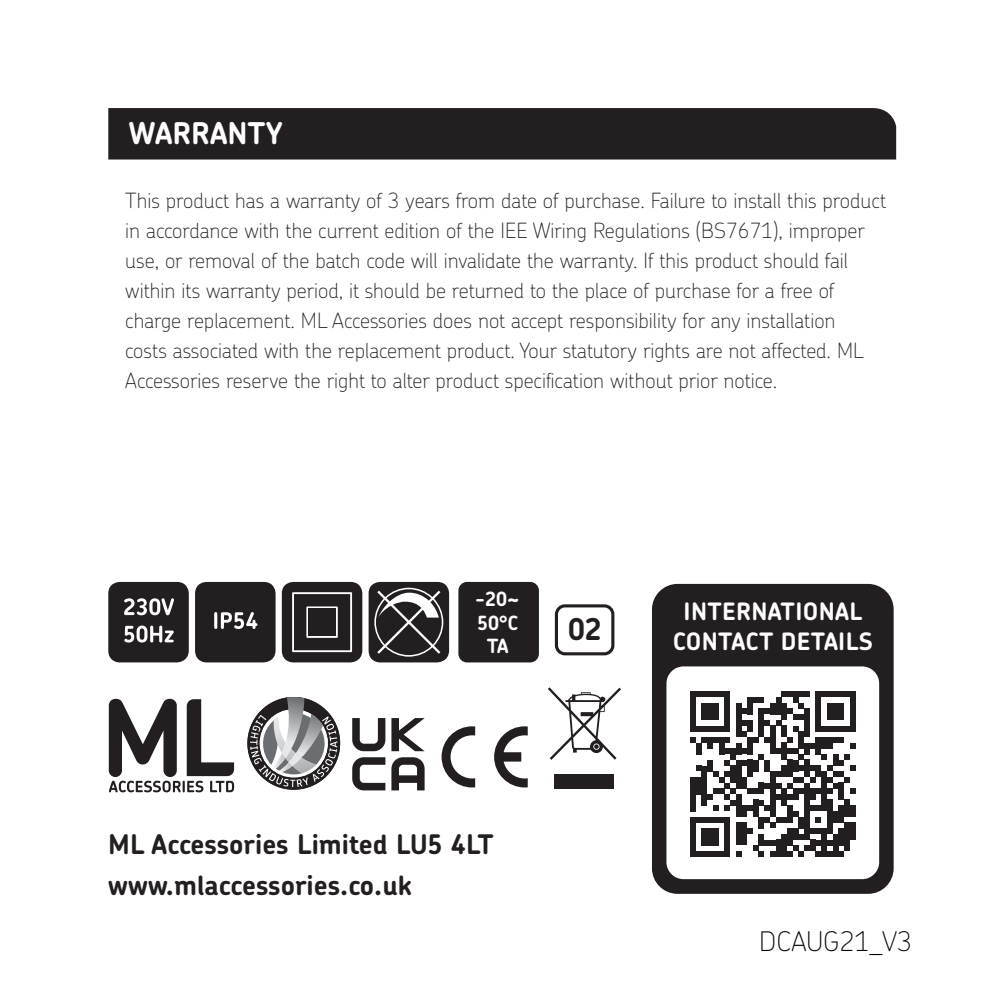
<style>
.page{position:relative;width:1004px;height:1004px;background:#fff}
.page>*{position:absolute;margin:0;border:0;box-sizing:border-box;transform-origin:0 0}
.t1{font:700 30px "Chevin Pro";color:#fff}
.t2{font:700 30px "Chevin Pro";color:#231f20}
.t3{font:700 27px "Chevin Pro";color:#231f20}
.t4{font:100 27px "Chevin Pro";color:#080302}
.t5{font:700 24px/30px "Chevin Pro";letter-spacing:.015em;color:#fff;text-align:center}
.t6{font:100 21px/30px "Chevin Pro";color:#231f20}
.t7{font:700 19.5px/23.4px "Chevin Pro";color:#fff;text-align:center}
</style>
<div class="page">
<div style="left:108px;top:108px;width:788px;height:51px;background:#231f20"></div>
<svg style="left:247px;top:697px;width:94px;height:93px"></svg>
<svg style="left:441px;top:726px;width:34px;height:61px"></svg>
<svg style="left:494px;top:726px;width:33px;height:61px"></svg>
<svg style="left:109px;top:698px;width:125px;height:94px"></svg>
<div style="left:555px;top:604px;width:59px;height:51px;border:3px solid #231f20;border-radius:9px"></div>
<div style="left:554px;top:774px;width:59px;height:14px;background:#231f20"></div>
<svg style="left:548px;top:687px;width:73px;height:72px"></svg>
<svg style="left:352px;top:718px;width:33px;height:33px"></svg>
<svg style="left:391px;top:718px;width:33px;height:33px"></svg>
<svg style="left:352px;top:757px;width:33px;height:33px"></svg>
<svg style="left:391px;top:757px;width:33px;height:33px"></svg>
<svg style="left:195px;top:582px;width:80px;height:80px;background:#312e2e"></svg>
<svg style="left:108px;top:582px;width:81px;height:80px;background:#423e3f"></svg>
<svg style="left:282px;top:582px;width:80px;height:80px;background:#3c3839"></svg>
<svg style="left:368px;top:582px;width:81px;height:80px;background:#504d4e"></svg>
<div style="left:652px;top:584px;width:241px;height:309px;background:#231f20;border-radius:26px"></div>
<div style="left:666px;top:666px;width:213px;height:213px;background:#fff;border-radius:17px"></div>
<svg style="left:690px;top:691px;width:165px;height:165px"></svg>
<div style="left:849px;top:805px;width:6px;height:11px;background:#231f20"></div>
<div style="left:849px;top:822px;width:6px;height:17px;background:#231f20"></div>
<div style="left:458px;top:582px;width:81px;height:80px;background:#231f20;border-radius:9px"></div>
<p class="t1" style="left:129px;top:113px;width:155px">WARRANTY</p>
<p class="t6" style="left:125px;top:185px;width:762px">This product has a warranty of 3 years from date of purchase. Failure to install this product in accordance with the current edition of the IEE Wiring Regulations (BS7671), improper use, or removal of the batch code will invalidate the warranty. If this product should fail within its warranty period, it should be returned to the place of purchase for a free of charge replacement. ML Accessories does not accept responsibility for any installation<br>costs associated with the replacement product. Your statutory rights are not affected. ML Accessories reserve the right to alter product specification without prior notice.</p>
<p class="t7" style="left:475px;top:587px;width:46px">-20~<br>50°C<br>TA</p>
<p class="t2" style="left:568px;top:610px;width:35px">02</p>
<p class="t3" style="left:108px;top:826px;width:387px">ML Accessories Limited LU5 4LT</p>
<p class="t3" style="left:108px;top:867px;width:305px">www.mlaccessories.co.uk</p>
<p class="t5" style="left:673px;top:596px;width:201px">INTERNATIONAL<br>CONTACT DETAILS</p>
<p class="t4" style="left:759px;top:922px;width:155px">DCAUG21_V3</p>
</div>
